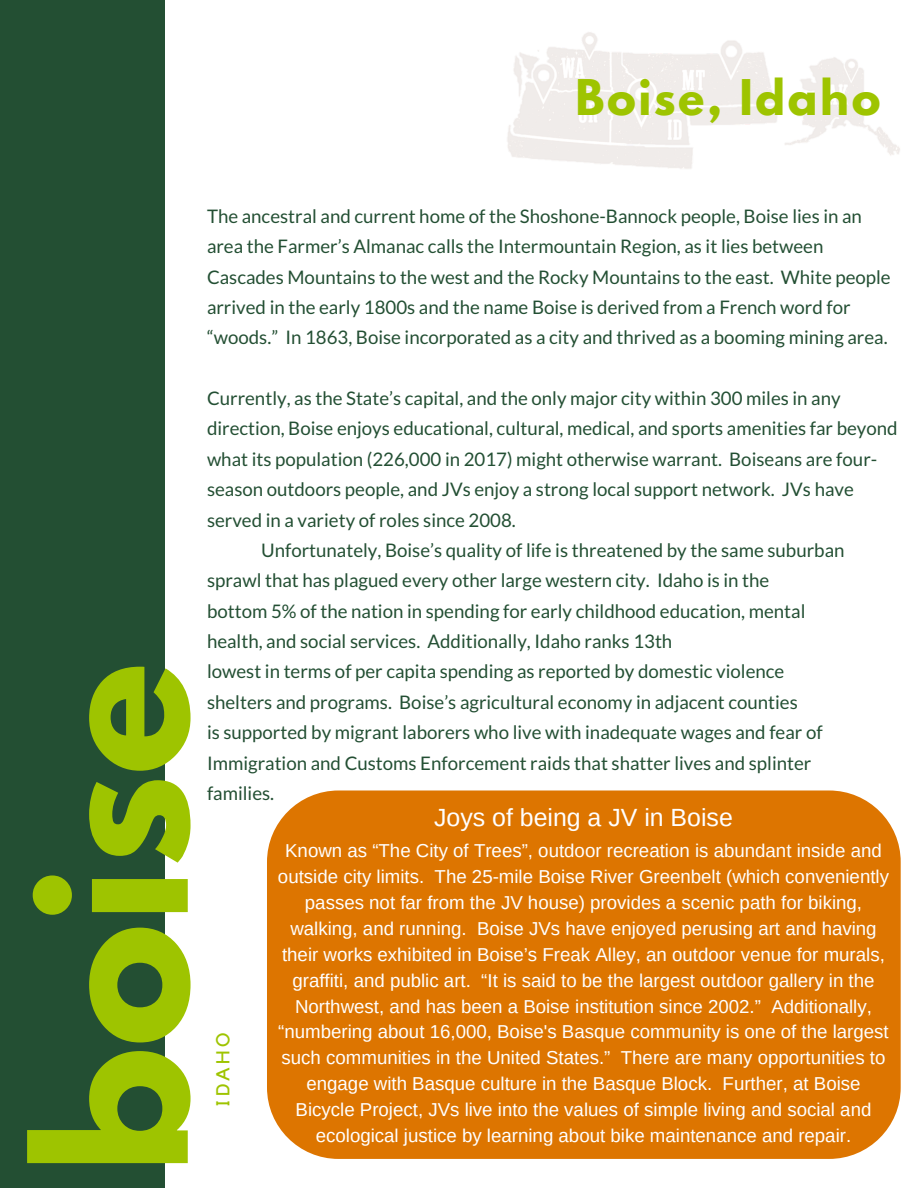
<style>
.page{position:relative;width:918px;height:1188px;background:#234f33}
.page>*{position:absolute;margin:0;border:0;box-sizing:border-box;transform-origin:0 0}
.t1{font:700 186.75px "League Spartan";color:#9ec400}
.t2{font:700 43.65px "League Spartan";letter-spacing:.06em;color:#9ec400}
.t3{font:24.9px "Arimo";color:#fff}
.t4{font:18.75px/30.3px "Lato";color:#234f33}
.t5{font:18.75px/25.8px "Arimo";color:#fff;text-align:center}
.t6{font:18.75px "Kollektif";letter-spacing:.16em;color:#9ec400}
</style>
<div class="page">
<div style="left:165px;top:0;width:753px;height:1188px;background:#fff"></div>
<img style="left:507px;top:32px;width:393px;height:137px">
<div style="left:267px;top:791px;width:634px;height:368px;background:#dd7500;border-radius:71px"></div>
<h2 class="t2" style="left:575px;top:75px;width:307px">Boise, Idaho</h2>
<p class="t4" style="left:207px;top:200px;width:685px">The ancestral and current home of the Shoshone-Bannock people, Boise lies in an area the Farmer’s Almanac calls the Intermountain Region, as it lies between Cascades Mountains to the west and the Rocky Mountains to the east. White people arrived in the early 1800s and the name Boise is derived from a French word for “woods.” In 1863, Boise incorporated as a city and thrived as a booming mining area.</p>
<h1 class="t1" style="left:20px;top:1174px;width:513px;rotate:-90deg">boise</h1>
<p class="t4" style="left:207px;top:383px;width:635px">Currently, as the State’s capital, and the only major city within 300 miles in any</p>
<p class="t4" style="left:207px;top:413px;width:692px">direction, Boise enjoys educational, cultural, medical, and sports amenities far beyond</p>
<p class="t4" style="left:207px;top:443px;width:672px">what its population (226,000 in 2017) might otherwise warrant. Boiseans are four-</p>
<p class="t4" style="left:207px;top:474px;width:648px">season outdoors people, and JVs enjoy a strong local support network. JVs have</p>
<p class="t4" style="left:207px;top:504px;width:310px">served in a variety of roles since 2008.</p>
<p class="t4" style="left:261px;top:535px;width:585px">Unfortunately, Boise’s quality of life is threatened by the same suburban</p>
<p class="t4" style="left:207px;top:565px;width:564px">sprawl that has plagued every other large western city. Idaho is in the</p>
<p class="t4" style="left:207px;top:595px;width:600px">bottom 5% of the nation in spending for early childhood education, mental</p>
<p class="t4" style="left:207px;top:626px;width:467px">health, and social services. Additionally, Idaho ranks 13th</p>
<p class="t4" style="left:207px;top:656px;width:579px">lowest in terms of per capita spending as reported by domestic violence</p>
<p class="t4" style="left:207px;top:686px;width:592px">shelters and programs. Boise’s agricultural economy in adjacent counties</p>
<p class="t4" style="left:207px;top:717px;width:617px">is supported by migrant laborers who live with inadequate wages and fear of</p>
<p class="t4" style="left:207px;top:747px;width:606px">Immigration and Customs Enforcement raids that shatter lives and splinter</p>
<p class="t4" style="left:207px;top:778px;width:69px">families.</p>
<h3 class="t3" style="left:434px;top:803px;width:300px">Joys of being a JV in Boise</h3>
<p class="t5" style="left:278px;top:838px;width:613px">Known as “The City of Trees”, outdoor recreation is abundant inside and outside city limits. The 25-mile Boise River Greenbelt (which conveniently passes not far from the JV house) provides a scenic path for biking, walking, and running. Boise JVs have enjoyed perusing art and having their works exhibited in Boise’s Freak Alley, an outdoor venue for murals, graffiti, and public art. “It is said to be the largest outdoor gallery in the Northwest, and has been a Boise institution since 2002.” Additionally, “numbering about 16,000, Boise's Basque community is one of the largest such communities in the United States.” There are many opportunities to engage with Basque culture in the Basque Block. Further, at Boise Bicycle Project, JVs live into the values of simple living and social and ecological justice by learning about bike maintenance and repair.</p>
<p class="t6" style="left:214px;top:1107px;width:75px;rotate:-90deg">IDAHO</p>
</div>
